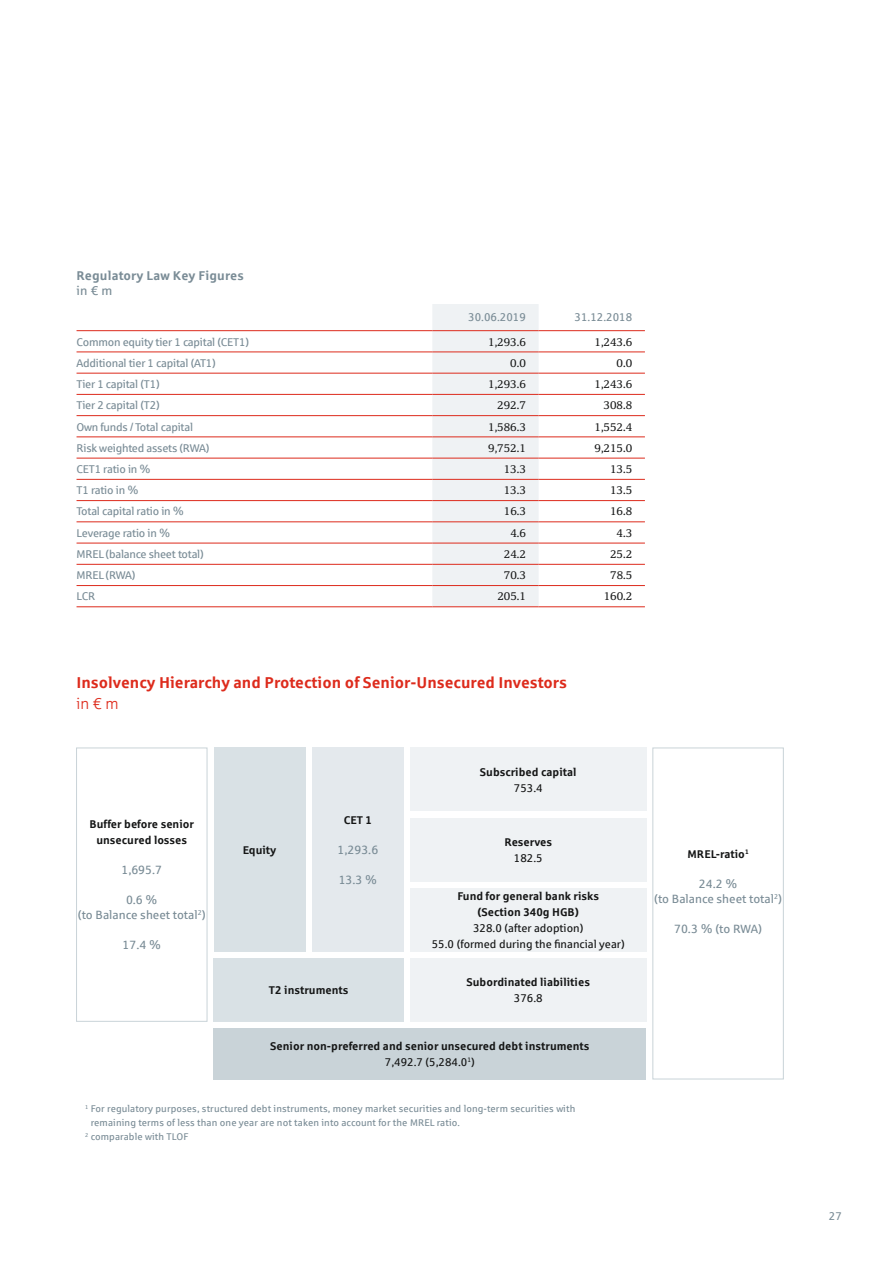
<style>
.page{position:relative;width:893px;height:1263px;background:#fff}
.page>*{position:absolute;margin:0;border:0;box-sizing:border-box;transform-origin:0 0}
.t1{font:700 15.75px "Sparkasse Rg";color:#dd2b1c}
.t2{font:15.75px "Sparkasse Lt";color:#dd2b1c}
.t3{font:700 12.75px "Sparkasse Rg";letter-spacing:.01em;color:#7a8c96}
.t4{font:12.75px "Sparkasse Rgr";color:#7a8c96}
.t5{font:12px/15px "Sparkasse Rgr";color:#7a8c96;text-align:center}
.t6{font:11.25px "Sparkasse Rgr";letter-spacing:-.02em;color:#7a8c96}
.t7{font:700 11.25px/15.8px "Sparkasse Rg";color:#151616;text-align:center}
.t8{font:11.25px "Sparkasse Serif";color:#151616}
.t9{font:11.25px/15.8px "Sparkasse Rgr";color:#151616;text-align:center}
.t10{font:9.75px "Sparkasse Rgr";letter-spacing:.01em;color:#7a8c96}
</style>
<div class="page">
<div style="left:432px;top:304px;width:107px;height:302px;background:#eff2f4"></div>
<hr style="left:77px;top:330px;width:355px;height:1px;background:#dd2b1c">
<hr style="left:77px;top:352px;width:355px;height:1px;background:#dd2b1c">
<hr style="left:77px;top:373px;width:355px;height:1px;background:#dd2b1c">
<hr style="left:77px;top:394px;width:355px;height:1px;background:#dd2b1c">
<hr style="left:432px;top:330px;width:107px;height:1px;background:#dd2b1c">
<hr style="left:539px;top:330px;width:106px;height:1px;background:#dd2b1c">
<hr style="left:432px;top:352px;width:107px;height:1px;background:#dd2b1c">
<hr style="left:539px;top:352px;width:106px;height:1px;background:#dd2b1c">
<hr style="left:432px;top:373px;width:107px;height:1px;background:#dd2b1c">
<hr style="left:539px;top:373px;width:106px;height:1px;background:#dd2b1c">
<hr style="left:432px;top:394px;width:107px;height:1px;background:#dd2b1c">
<hr style="left:539px;top:394px;width:106px;height:1px;background:#dd2b1c">
<hr style="left:77px;top:415px;width:355px;height:1px;background:#dd2b1c">
<hr style="left:432px;top:415px;width:107px;height:1px;background:#dd2b1c">
<hr style="left:539px;top:415px;width:106px;height:1px;background:#dd2b1c">
<hr style="left:77px;top:437px;width:355px;height:1px;background:#dd2b1c">
<hr style="left:432px;top:437px;width:107px;height:1px;background:#dd2b1c">
<hr style="left:539px;top:437px;width:106px;height:1px;background:#dd2b1c">
<hr style="left:77px;top:458px;width:355px;height:1px;background:#dd2b1c">
<hr style="left:432px;top:458px;width:107px;height:1px;background:#dd2b1c">
<hr style="left:539px;top:458px;width:106px;height:1px;background:#dd2b1c">
<hr style="left:77px;top:479px;width:355px;height:1px;background:#dd2b1c">
<hr style="left:432px;top:479px;width:107px;height:1px;background:#dd2b1c">
<hr style="left:539px;top:479px;width:106px;height:1px;background:#dd2b1c">
<hr style="left:77px;top:500px;width:355px;height:1px;background:#dd2b1c">
<hr style="left:432px;top:500px;width:107px;height:1px;background:#dd2b1c">
<hr style="left:539px;top:500px;width:106px;height:1px;background:#dd2b1c">
<hr style="left:77px;top:522px;width:355px;height:1px;background:#dd2b1c">
<hr style="left:432px;top:522px;width:107px;height:1px;background:#dd2b1c">
<hr style="left:539px;top:522px;width:106px;height:1px;background:#dd2b1c">
<hr style="left:77px;top:543px;width:355px;height:1px;background:#dd2b1c">
<hr style="left:432px;top:543px;width:107px;height:1px;background:#dd2b1c">
<hr style="left:539px;top:543px;width:106px;height:1px;background:#dd2b1c">
<hr style="left:77px;top:564px;width:355px;height:1px;background:#dd2b1c">
<hr style="left:432px;top:564px;width:107px;height:1px;background:#dd2b1c">
<hr style="left:539px;top:564px;width:106px;height:1px;background:#dd2b1c">
<hr style="left:77px;top:585px;width:355px;height:1px;background:#dd2b1c">
<hr style="left:432px;top:585px;width:107px;height:1px;background:#dd2b1c">
<hr style="left:539px;top:585px;width:106px;height:1px;background:#dd2b1c">
<hr style="left:77px;top:606px;width:355px;height:1px;background:#dd2b1c">
<hr style="left:432px;top:606px;width:107px;height:1px;background:#dd2b1c">
<hr style="left:539px;top:606px;width:106px;height:1px;background:#dd2b1c">
<div style="left:410px;top:747px;width:236px;height:64px;background:#eff2f4"></div>
<div style="left:214px;top:747px;width:91px;height:205px;background:#d9e1e5"></div>
<div style="left:76px;top:747px;width:131px;height:275px;border:1px solid #c9d3d8"></div>
<div style="left:652px;top:747px;width:132px;height:332px;border:1px solid #c9d3d8"></div>
<div style="left:312px;top:747px;width:92px;height:205px;background:#e4e9ed"></div>
<div style="left:410px;top:818px;width:236px;height:63px;background:#eff2f4"></div>
<div style="left:410px;top:958px;width:236px;height:64px;background:#eff2f4"></div>
<div style="left:214px;top:958px;width:190px;height:64px;background:#d9e1e5"></div>
<div style="left:214px;top:1028px;width:432px;height:51px;background:#c9d3d8"></div>
<div style="left:410px;top:888px;width:236px;height:64px;background:#eff2f4"></div>
<p class="t3" style="left:77px;top:267px;width:169px">Regulatory Law Key Figures</p>
<p class="t4" style="left:77px;top:283px;width:37px">in € m</p>
<p class="t6" style="left:468px;top:310px;width:59px">30.06.2019</p>
<p class="t6" style="left:574px;top:310px;width:59px">31.12.2018</p>
<p class="t6" style="left:77px;top:335px;width:174px">Common equity tier 1 capital (CET1)</p>
<p class="t8" style="left:488px;top:335px;width:39px">1,293.6</p>
<p class="t8" style="left:595px;top:335px;width:39px">1,243.6</p>
<p class="t6" style="left:77px;top:356px;width:141px">Additional tier 1 capital (AT1)</p>
<p class="t8" style="left:510px;top:356px;width:17px">0.0</p>
<p class="t8" style="left:617px;top:356px;width:17px">0.0</p>
<p class="t6" style="left:77px;top:377px;width:85px">Tier 1 capital (T1)</p>
<p class="t8" style="left:488px;top:377px;width:39px">1,293.6</p>
<p class="t8" style="left:595px;top:377px;width:39px">1,243.6</p>
<p class="t6" style="left:77px;top:398px;width:85px">Tier 2 capital (T2)</p>
<p class="t8" style="left:497px;top:398px;width:30px">292.7</p>
<p class="t8" style="left:604px;top:398px;width:30px">308.8</p>
<p class="t6" style="left:77px;top:420px;width:118px">Own funds / Total capital</p>
<p class="t8" style="left:488px;top:420px;width:39px">1,586.3</p>
<p class="t8" style="left:595px;top:420px;width:39px">1,552.4</p>
<p class="t6" style="left:77px;top:441px;width:134px">Risk weighted assets (RWA)</p>
<p class="t8" style="left:488px;top:441px;width:39px">9,752.1</p>
<p class="t8" style="left:595px;top:441px;width:39px">9,215.0</p>
<p class="t6" style="left:77px;top:462px;width:76px">CET1 ratio in %</p>
<p class="t8" style="left:504px;top:462px;width:24px">13.3</p>
<p class="t8" style="left:610px;top:462px;width:24px">13.5</p>
<p class="t6" style="left:77px;top:483px;width:63px">T1 ratio in %</p>
<p class="t8" style="left:504px;top:483px;width:24px">13.3</p>
<p class="t8" style="left:610px;top:483px;width:24px">13.5</p>
<p class="t6" style="left:77px;top:505px;width:109px">Total capital ratio in %</p>
<p class="t8" style="left:504px;top:505px;width:24px">16.3</p>
<p class="t8" style="left:610px;top:505px;width:24px">16.8</p>
<p class="t6" style="left:77px;top:526px;width:95px">Leverage ratio in %</p>
<p class="t8" style="left:510px;top:526px;width:17px">4.6</p>
<p class="t8" style="left:617px;top:526px;width:17px">4.3</p>
<p class="t6" style="left:77px;top:547px;width:129px">MREL (balance sheet total)</p>
<p class="t8" style="left:504px;top:547px;width:24px">24.2</p>
<p class="t8" style="left:610px;top:547px;width:24px">25.2</p>
<p class="t6" style="left:77px;top:568px;width:61px">MREL (RWA)</p>
<p class="t8" style="left:504px;top:568px;width:24px">70.3</p>
<p class="t8" style="left:610px;top:568px;width:24px">78.5</p>
<p class="t6" style="left:77px;top:590px;width:20px">LCR</p>
<p class="t8" style="left:497px;top:590px;width:30px">205.1</p>
<p class="t8" style="left:604px;top:590px;width:30px">160.2</p>
<h1 class="t1" style="left:77px;top:672px;width:492px">Insolvency Hierarchy and Protection of Senior-Unsecured Investors</h1>
<h1 class="t2" style="left:77px;top:694px;width:44px">in € m</h1>
<p class="t7" style="left:90px;top:816px;width:106px">Buffer before senior unsecured losses</p>
<p class="t5" style="left:121px;top:862px;width:42px">1,695.7</p>
<p class="t5" style="left:78px;top:892px;width:129px">0.6 %<br>(to Balance sheet total<sup>2</sup>)</p>
<p class="t5" style="left:123px;top:937px;width:40px">17.4 %</p>
<p class="t7" style="left:243px;top:841px;width:35px">Equity</p>
<p class="t7" style="left:344px;top:811px;width:30px">CET 1</p>
<p class="t5" style="left:338px;top:842px;width:42px">1,293.6</p>
<p class="t5" style="left:339px;top:872px;width:40px">13.3 %</p>
<p class="t7" style="left:269px;top:982px;width:81px">T2 instruments</p>
<p class="t7" style="left:480px;top:763px;width:98px">Subscribed capital</p>
<p class="t9" style="left:514px;top:779px;width:30px">753.4</p>
<p class="t7" style="left:504px;top:834px;width:49px">Reserves</p>
<p class="t9" style="left:514px;top:850px;width:30px">182.5</p>
<p class="t7" style="left:457px;top:888px;width:143px">Fund for general bank risks (Section 340g HGB)</p>
<p class="t9" style="left:432px;top:920px;width:194px">328.0 (after adoption)<br>55.0 (formed during the financial year)</p>
<p class="t7" style="left:467px;top:974px;width:125px">Subordinated liabilities</p>
<p class="t9" style="left:514px;top:990px;width:30px">376.8</p>
<p class="t7" style="left:270px;top:1038px;width:321px">Senior non-preferred and senior unsecured debt instruments</p>
<p class="t9" style="left:385px;top:1054px;width:91px">7,492.7 (5,284.0<sup>1</sup>)</p>
<p class="t10" style="left:85px;top:1102px;width:492px"><sup>1</sup> For regulatory purposes, structured debt instruments, money market securities and long-term securities with</p>
<p class="t10" style="left:91px;top:1117px;width:371px">remaining terms of less than one year are not taken into account for the MREL ratio.</p>
<p class="t10" style="left:85px;top:1131px;width:105px"><sup>2</sup> comparable with TLOF</p>
<p class="t7" style="left:687px;top:845px;width:63px">MREL-ratio<sup>1</sup></p>
<p class="t5" style="left:654px;top:876px;width:129px">24.2 %<br>(to Balance sheet total<sup>2</sup>)</p>
<p class="t5" style="left:674px;top:921px;width:89px">70.3 % (to RWA)</p>
<p class="t6" style="left:829px;top:1209px;width:15px">27</p>
</div>
